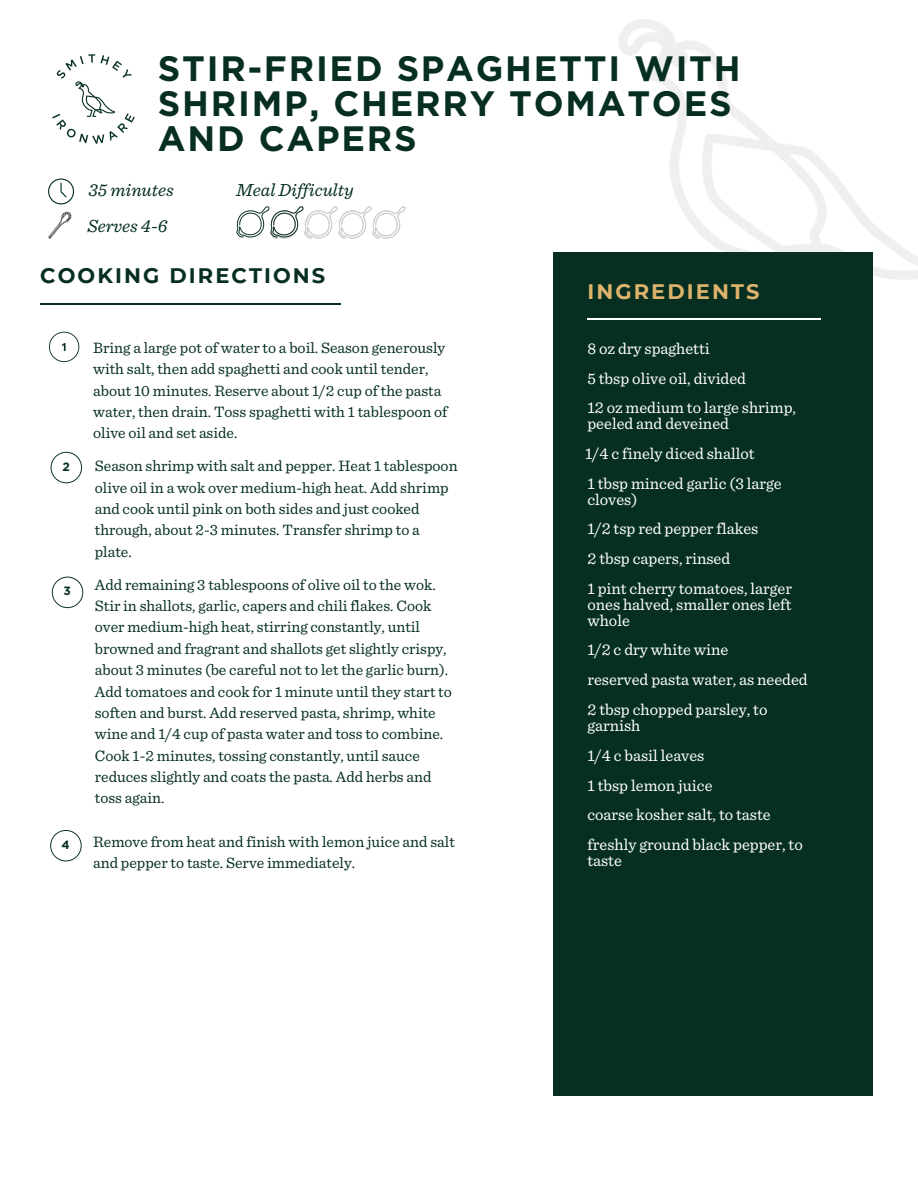
<style>
.page{position:relative;width:918px;height:1188px;background:#fff}
.page>*{position:absolute;margin:0;border:0;box-sizing:border-box;transform-origin:0 0}
.t1{font:700 35.25px/34.8px "Gotham";letter-spacing:.05em;color:#062f22}
.t2{font:700 21px "Montserrat";letter-spacing:.1em;color:#062f22}
.t3{font:700 21px "Montserrat";letter-spacing:.1em;color:#ddb36c}
.t4{font:italic 18.45px/35.2px "Sentinel";color:#062f22}
.t5{font:16.5px/29.8px "Sentinel";color:#fff}
.t6{font:15.75px/21.3px "Sentinel";color:#062f22}
.t7{font:700 12px "Gotham";color:#062f22}
</style>
<div class="page">
<img style="left:600px;top:19px;width:318px;height:261px">
<div style="left:553px;top:253px;width:320px;height:843px;background:#062f22"></div>
<hr style="left:40px;top:304px;width:301px;height:1px;background:#062f22">
<hr style="left:587px;top:319px;width:234px;height:1px;background:#fff">
<img style="left:52px;top:54px;width:83px;height:90px">
<svg style="left:49px;top:332px;width:30px;height:30px"></svg>
<svg style="left:48px;top:178px;width:26px;height:26px"></svg>
<img style="left:48px;top:211px;width:24px;height:28px">
<img style="left:236px;top:206px;width:34px;height:32px">
<img style="left:270px;top:206px;width:136px;height:33px">
<svg style="left:51px;top:452px;width:31px;height:31px"></svg>
<svg style="left:52px;top:577px;width:31px;height:31px"></svg>
<svg style="left:50px;top:830px;width:32px;height:31px"></svg>
<h1 class="t1" style="left:158px;top:50px;width:584px">STIR-FRIED SPAGHETTI WITH<br>SHRIMP, CHERRY TOMATOES<br>AND CAPERS</h1>
<p class="t4" style="left:88px;top:173px;width:88px">35 minutes<br>Serves 4-6</p>
<p class="t4" style="left:236px;top:173px;width:119px">Meal Difficulty</p>
<h2 class="t2" style="left:40px;top:263px;width:287px">COOKING DIRECTIONS</h2>
<h2 class="t3" style="left:587px;top:278px;width:174px">INGREDIENTS</h2>
<p class="t7" style="left:62px;top:459px;width:9px">2</p>
<p class="t6" style="left:93px;top:338px;width:356px">Bring a large pot of water to a boil. Season generously with salt, then add spaghetti and cook until tender, about 10 minutes. Reserve about 1/2 cup of the pasta water, then drain. Toss spaghetti with 1 tablespoon of olive oil and set aside.</p>
<p class="t5" style="left:587px;top:334px;width:210px">8 oz dry spaghetti<br>5 tbsp olive oil, divided<br>12 oz medium to large shrimp,</p>
<p class="t5" style="left:585px;top:409px;width:171px">peeled and deveined<br>1/4 c finely diced shallot</p>
<p class="t6" style="left:95px;top:456px;width:364px">Season shrimp with salt and pepper. Heat 1 tablespoon olive oil in a wok over medium-high heat. Add shrimp and cook until pink on both sides and just cooked through, about 2-3 minutes. Transfer shrimp to a plate.</p>
<p class="t5" style="left:587px;top:476px;width:196px;line-height:15.8px">1 tbsp minced garlic (3 large cloves)</p>
<p class="t5" style="left:587px;top:515px;width:172px">1/2 tsp red pepper flakes<br>2 tbsp capers, rinsed</p>
<p class="t7" style="left:64px;top:584px;width:9px">3</p>
<p class="t6" style="left:95px;top:574px;width:359px">Add remaining 3 tablespoons of olive oil to the wok.<br>Stir in shallots, garlic, capers and chili flakes. Cook over medium-high heat, stirring constantly, until browned and fragrant and shallots get slightly crispy, about 3 minutes (be careful not to let the garlic burn).<br>Add tomatoes and cook for 1 minute until they start to soften and burst. Add reserved pasta, shrimp, white wine and 1/4 cup of pasta water and toss to combine.<br>Cook 1-2 minutes, tossing constantly, until sauce reduces slightly and coats the pasta. Add herbs and toss again.</p>
<p class="t7" style="left:62px;top:838px;width:10px">4</p>
<p class="t6" style="left:93px;top:832px;width:363px">Remove from heat and finish with lemon juice and salt and pepper to taste. Serve immediately.</p>
<p class="t5" style="left:587px;top:581px;width:206px;line-height:15.8px;text-align:justify">1 pint cherry tomatoes, larger ones halved, smaller ones left whole</p>
<p class="t5" style="left:587px;top:636px;width:143px">1/2 c dry white wine</p>
<p class="t5" style="left:587px;top:665px;width:222px">reserved pasta water, as needed<br>2 tbsp chopped parsley, to</p>
<p class="t5" style="left:587px;top:711px;width:54px">garnish</p>
<p class="t5" style="left:587px;top:741px;width:119px">1/4 c basil leaves</p>
<p class="t5" style="left:587px;top:771px;width:217px">1 tbsp lemon juice<br>coarse kosher salt, to taste freshly ground black pepper, to</p>
<p class="t5" style="left:587px;top:846px;width:36px">taste</p>
</div>
